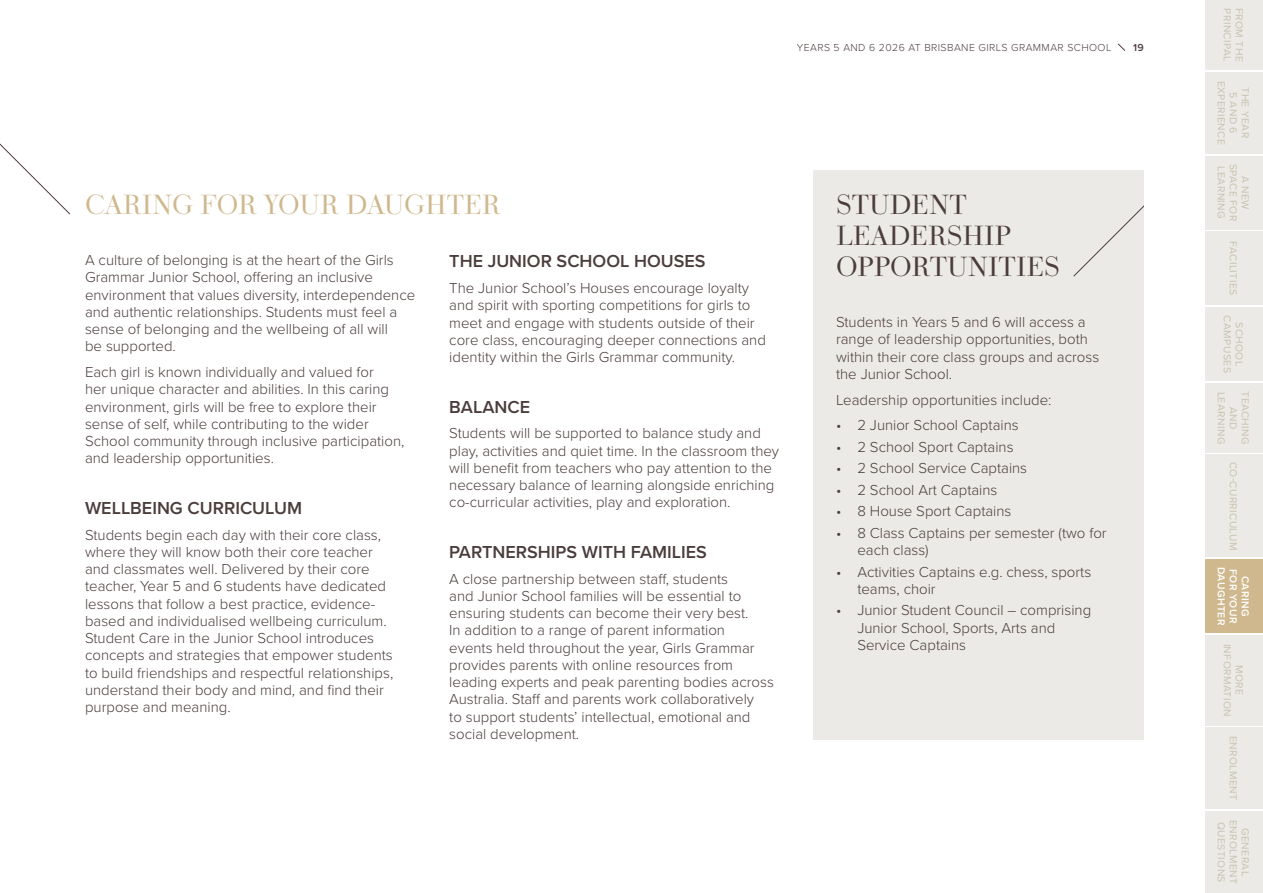
<style>
.page{position:relative;width:1263px;height:893px;background:#fff}
.page>*{position:absolute;margin:0;border:0;box-sizing:border-box;transform-origin:0 0}
.t1{font:27px/31px "Ratio Modern";color:#4b3d3c}
.t2{font:27px "Ratio Modern";letter-spacing:-.005em;color:#cfb88d}
.t3{font:600 18px "Proxima Nova";color:#4b3d3c}
.t4{font:300 15px/17.2px "Proxima Nova";color:#4b3d3c}
.t5{font:10.5px/12px "Proxima Nova";letter-spacing:.04em;color:#c9c2b1;text-align:center}
.t6{font:300 10.5px "Proxima Nova";letter-spacing:.04em;color:#4b3d3c}
.t7{font:600 10.5px "Proxima Nova";letter-spacing:.04em;color:#fff}
.t8{font:600 10.5px "Proxima Nova";color:#4b3d3c}
</style>
<div class="page">
<div style="left:1205px;top:0;width:58px;height:70px;background:#eceae6"></div>
<div style="left:1205px;top:156px;width:58px;height:73px;background:#eceae6"></div>
<div style="left:1205px;top:231px;width:58px;height:74px;background:#eceae6"></div>
<div style="left:1205px;top:307px;width:58px;height:74px;background:#eceae6"></div>
<div style="left:1205px;top:72px;width:58px;height:82px;background:#eceae6"></div>
<div style="left:1205px;top:383px;width:58px;height:70px;background:#eceae6"></div>
<div style="left:1205px;top:455px;width:58px;height:102px;background:#eceae6"></div>
<div style="left:1205px;top:635px;width:58px;height:90px;background:#eceae6"></div>
<div style="left:1205px;top:727px;width:58px;height:82px;background:#eceae6"></div>
<div style="left:1205px;top:811px;width:58px;height:82px;background:#eceae6"></div>
<div style="left:813px;top:171px;width:331px;height:569px;background:#eceae6"></div>
<svg style="left:1073px;top:205px;width:71px;height:72px"></svg>
<div style="left:1205px;top:559px;width:58px;height:74px;background:#cfb88d"></div>
<svg style="left:0;top:143px;width:70px;height:72px"></svg>
<svg style="left:1118px;top:43px;width:7px;height:8px"></svg>
<p class="t6" style="left:797px;top:39px;width:316px">YEARS 5 AND 6 2026 AT BRISBANE GIRLS GRAMMAR SCHOOL</p>
<p class="t8" style="left:1133px;top:39px;width:12px">19</p>
<p class="t5" style="left:1234px;top:8px;width:55px;rotate:90deg">PRINCIPAL</p>
<p class="t5" style="left:1246px;top:8px;width:55px;rotate:90deg">FROM THE</p>
<p class="t5" style="left:1252px;top:81px;width:66px;rotate:90deg">THE YEAR<br>5 AND 6<br>EXPERIENCE</p>
<p class="t5" style="left:1228px;top:166px;width:54px;rotate:90deg">LEARNING</p>
<p class="t5" style="left:1240px;top:164px;width:59px;rotate:90deg">SPACE FOR</p>
<p class="t5" style="left:1240px;top:241px;width:55px;rotate:90deg">FACILITIES</p>
<p class="t5" style="left:1246px;top:315px;width:59px;rotate:90deg">SCHOOL<br>CAMPUSES</p>
<p class="t5" style="left:1252px;top:176px;width:35px;rotate:90deg">A NEW</p>
<h1 class="t2" style="left:85px;top:187px;width:417px">CARING FOR YOUR DAUGHTER</h1>
<h1 class="t1" style="left:836px;top:188px;width:225px">STUDENT<br>LEADERSHIP<br>OPPORTUNITIES</h1>
<p class="t4" style="left:85px;top:251px;width:332px">A culture of belonging is at the heart of the Girls Grammar Junior School, offering an inclusive environment that values diversity, interdependence and authentic relationships. Students must feel a sense of belonging and the wellbeing of all will<br>be supported.</p>
<p class="t4" style="left:85px;top:363px;width:321px">Each girl is known individually and valued for<br>her unique character and abilities. In this caring environment, girls will be free to explore their sense of self, while contributing to the wider School community through inclusive participation, and leadership opportunities.</p>
<p class="t3" style="left:85px;top:494px;width:218px">WELLBEING CURRICULUM</p>
<p class="t4" style="left:85px;top:525px;width:310px">Students begin each day with their core class, where they will know both their core teacher and classmates well. Delivered by their core teacher, Year 5 and 6 students have dedicated lessons that follow a best practice, evidence&shy;based and individualised wellbeing curriculum.<br>Student Care in the Junior School introduces concepts and strategies that empower students to build friendships and respectful relationships, understand their body and mind, and find their purpose and meaning.</p>
<p class="t3" style="left:449px;top:248px;width:258px">THE JUNIOR SCHOOL HOUSES</p>
<p class="t4" style="left:449px;top:279px;width:318px">The Junior School’s Houses encourage loyalty and spirit with sporting competitions for girls to meet and engage with students outside of their core class, encouraging deeper connections and identity within the Girls Grammar community.</p>
<p class="t3" style="left:449px;top:393px;width:82px">BALANCE</p>
<p class="t4" style="left:449px;top:424px;width:331px">Students will be supported to balance study and play, activities and quiet time. In the classroom they will benefit from teachers who pay attention to the necessary balance of learning alongside enriching co‑curricular activities, play and exploration.</p>
<p class="t3" style="left:449px;top:538px;width:259px">PARTNERSHIPS WITH FAMILIES</p>
<p class="t4" style="left:449px;top:569px;width:326px">A close partnership between staff, students<br>and Junior School families will be essential to ensuring students can become their very best.<br>In addition to a range of parent information<br>events held throughout the year, Girls Grammar provides parents with online resources from leading experts and peak parenting bodies across Australia. Staff and parents work collaboratively<br>to support students’ intellectual, emotional and social development.</p>
<p class="t7" style="left:1253px;top:576px;width:42px;rotate:90deg">CARING</p>
<p class="t4" style="left:836px;top:313px;width:265px">Students in Years 5 and 6 will access a range of leadership opportunities, both within their core class groups and across the Junior School.</p>
<p class="t4" style="left:836px;top:390px;width:217px">Leadership opportunities include:</p>
<p class="t4" style="left:836px;top:416px;width:184px">• 2 Junior School Captains</p>
<p class="t4" style="left:836px;top:437px;width:179px">• 2 School Sport Captains</p>
<p class="t4" style="left:836px;top:459px;width:193px">• 2 School Service Captains</p>
<p class="t4" style="left:836px;top:480px;width:163px">• 2 School Art Captains</p>
<p class="t4" style="left:836px;top:502px;width:177px">• 8 House Sport Captains</p>
<p class="t4" style="left:857px;top:523px;width:251px;text-indent:-21px">• 8 Class Captains per semester (two for each class)</p>
<p class="t4" style="left:857px;top:562px;width:235px;text-indent:-21px">• Activities Captains e.g. chess, sports teams, choir</p>
<p class="t4" style="left:857px;top:601px;width:235px;text-indent:-21px">• Junior Student Council – comprising<br>Junior School, Sports, Arts and<br>Service Captains</p>
<p class="t5" style="left:1252px;top:391px;width:55px;rotate:90deg">TEACHING<br>AND<br>LEARNING</p>
<p class="t5" style="left:1240px;top:462px;width:90px;rotate:90deg">CO-CURRICULUM</p>
<p class="t7" style="left:1229px;top:567px;width:60px;rotate:90deg">DAUGHTER</p>
<p class="t7" style="left:1241px;top:569px;width:56px;rotate:90deg">FOR YOUR</p>
<p class="t5" style="left:1246px;top:643px;width:74px;rotate:90deg">MORE<br>INFORMATION</p>
<p class="t5" style="left:1240px;top:736px;width:66px;rotate:90deg">ENROLMENT</p>
<p class="t5" style="left:1252px;top:828px;width:50px;rotate:90deg">GENERAL</p>
<p class="t5" style="left:1228px;top:822px;width:62px;rotate:90deg">QUESTIONS</p>
<p class="t5" style="left:1240px;top:820px;width:66px;rotate:90deg">ENROLMENT</p>
</div>
